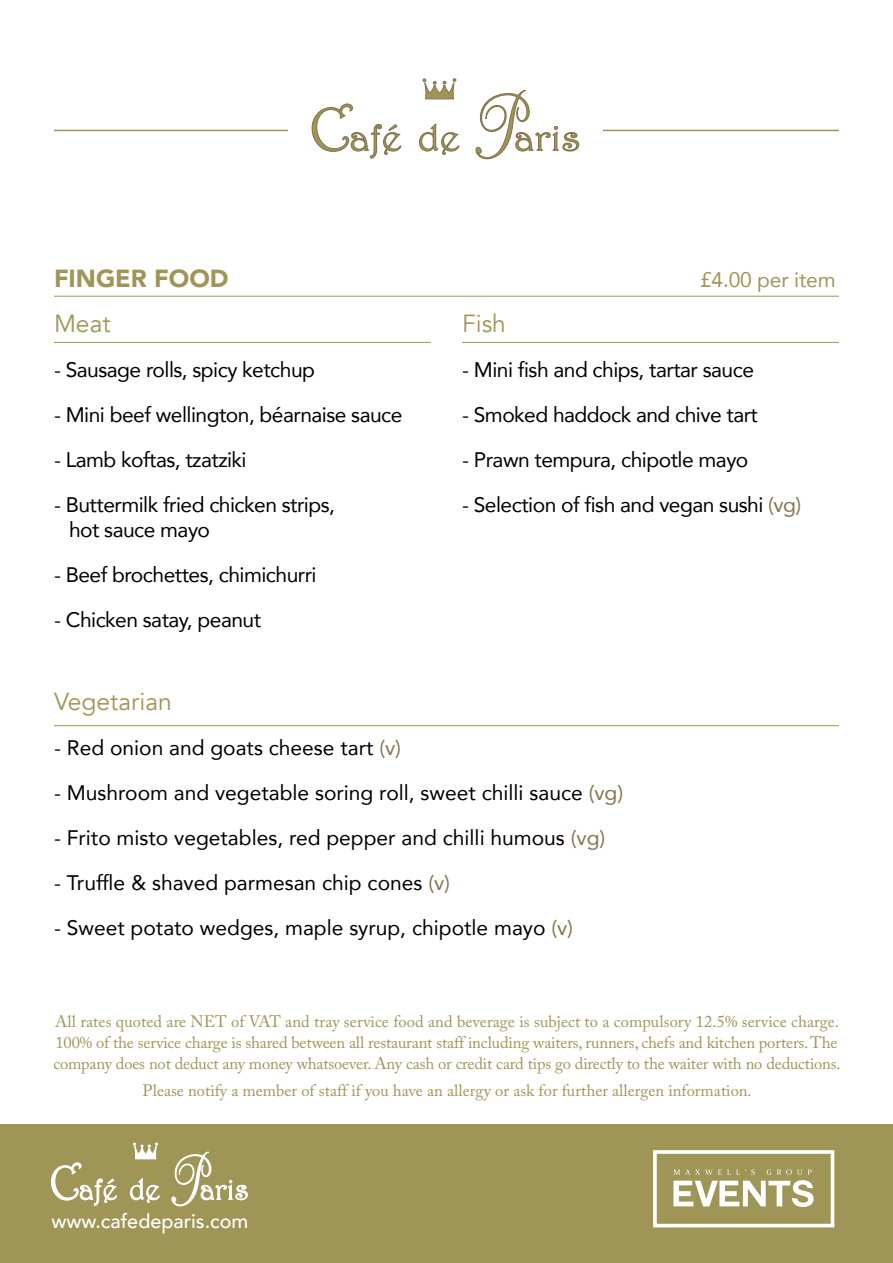
<style>
.page{position:relative;width:893px;height:1263px;background:#fff}
.page>*{position:absolute;margin:0;border:0;box-sizing:border-box;transform-origin:0 0}
.t1{font:24.75px "Avenir";color:#9f9557}
.t2{font:900 24.75px "Avenir";color:#9f9557}
.t3{font:21px "Avenir";letter-spacing:-.025em;color:#000}
.t4{font:21px "Avenir";color:#000}
.t5{font:21px "Avenir";letter-spacing:-.01em;color:#9f9557}
.t6{font:500 19.8px "Avenir";color:#fff}
.t7{font:16.5px/21px "Adobe Caslon Pro";letter-spacing:-.01em;color:#9f9557}
.s1{color:#83754e}
</style>
<div class="page">
<div style="left:0;top:1124px;width:893px;height:139px;background:#9f9557"></div>
<svg style="left:51px;top:1162px;width:66px;height:44px"></svg>
<svg style="left:130px;top:1178px;width:30px;height:25px"></svg>
<svg style="left:171px;top:1151px;width:77px;height:55px"></svg>
<svg style="left:133px;top:1143px;width:25px;height:16px"></svg>
<svg style="left:653px;top:1150px;width:181px;height:77px"></svg>
<hr style="left:54px;top:342px;width:377px;height:1px;background:#9f9557">
<hr style="left:462px;top:342px;width:377px;height:1px;background:#9f9557">
<hr style="left:54px;top:296px;width:785px;height:1px;background:#9f9557">
<hr style="left:54px;top:725px;width:785px;height:1px;background:#9f9557">
<hr style="left:54px;top:130px;width:266px;height:1px;background:#9f9557">
<hr style="left:573px;top:130px;width:266px;height:1px;background:#9f9557">
<div style="left:288px;top:79px;width:315px;height:80px;background:#fff"></div>
<svg style="left:312px;top:103px;width:90px;height:56px"></svg>
<svg style="left:419px;top:123px;width:41px;height:32px"></svg>
<svg style="left:475px;top:90px;width:104px;height:69px"></svg>
<svg style="left:423px;top:79px;width:33px;height:20px"></svg>
<h1 class="t2" style="left:54px;top:257px;width:176px">FINGER FOOD</h1>
<p class="t5" style="left:700px;top:262px;width:137px">£4.00 per item</p>
<h1 class="t1" style="left:54px;top:308px;width:58px">Meat</h1>
<h1 class="t1" style="left:462px;top:308px;width:45px">Fish</h1>
<p class="t3" style="left:54px;top:352px;width:263px">- Sausage rolls, spicy ketchup</p>
<p class="t3" style="left:462px;top:352px;width:293px">- Mini fish and chips, tartar sauce</p>
<p class="t3" style="left:54px;top:397px;width:350px">- Mini beef wellington, béarnaise sauce</p>
<p class="t3" style="left:462px;top:397px;width:297px">- Smoked haddock and chive tart</p>
<p class="t3" style="left:54px;top:442px;width:194px">- Lamb koftas, tzatziki</p>
<p class="t3" style="left:462px;top:442px;width:288px">- Prawn tempura, chipotle mayo</p>
<p class="t3" style="left:54px;top:487px;width:283px">- Buttermilk fried chicken strips,</p>
<p class="t3" style="left:462px;top:487px;width:341px">- Selection of fish and vegan sushi <span class="s1">(vg)</span></p>
<p class="t3" style="left:69px;top:513px;width:143px">hot sauce mayo</p>
<p class="t3" style="left:54px;top:558px;width:264px">- Beef brochettes, chimichurri</p>
<p class="t3" style="left:54px;top:603px;width:209px">- Chicken satay, peanut</p>
<h1 class="t1" style="left:54px;top:686px;width:119px">Vegetarian</h1>
<p class="t4" style="left:54px;top:730px;width:349px">- Red onion and goats cheese tart <span class="s1">(v)</span></p>
<p class="t4" style="left:54px;top:775px;width:571px">- Mushroom and vegetable soring roll, sweet chilli sauce <span class="s1">(vg)</span></p>
<p class="t4" style="left:54px;top:820px;width:553px">- Frito misto vegetables, red pepper and chilli humous <span class="s1">(vg)</span></p>
<p class="t4" style="left:54px;top:865px;width:398px">- Truffle &amp; shaved parmesan chip cones <span class="s1">(v)</span></p>
<p class="t4" style="left:54px;top:910px;width:521px">- Sweet potato wedges, maple syrup, chipotle mayo <span class="s1">(v)</span></p>
<p class="t7" style="left:53px;top:1011px;width:789px">All rates quoted are NET of VAT and tray service food and beverage is subject to a compulsory 12.5% service charge.<br>100% of the service charge is shared between all restaurant staff including waiters, runners, chefs and kitchen porters. The company does not deduct any money whatsoever. Any cash or credit card tips go directly to the waiter with no deductions.</p>
<p class="t7" style="left:142px;top:1080px;width:611px">Please notify a member of staff if you have an allergy or ask for further allergen information.</p>
<p class="t6" style="left:51px;top:1204px;width:198px">www.cafedeparis.com</p>
</div>
